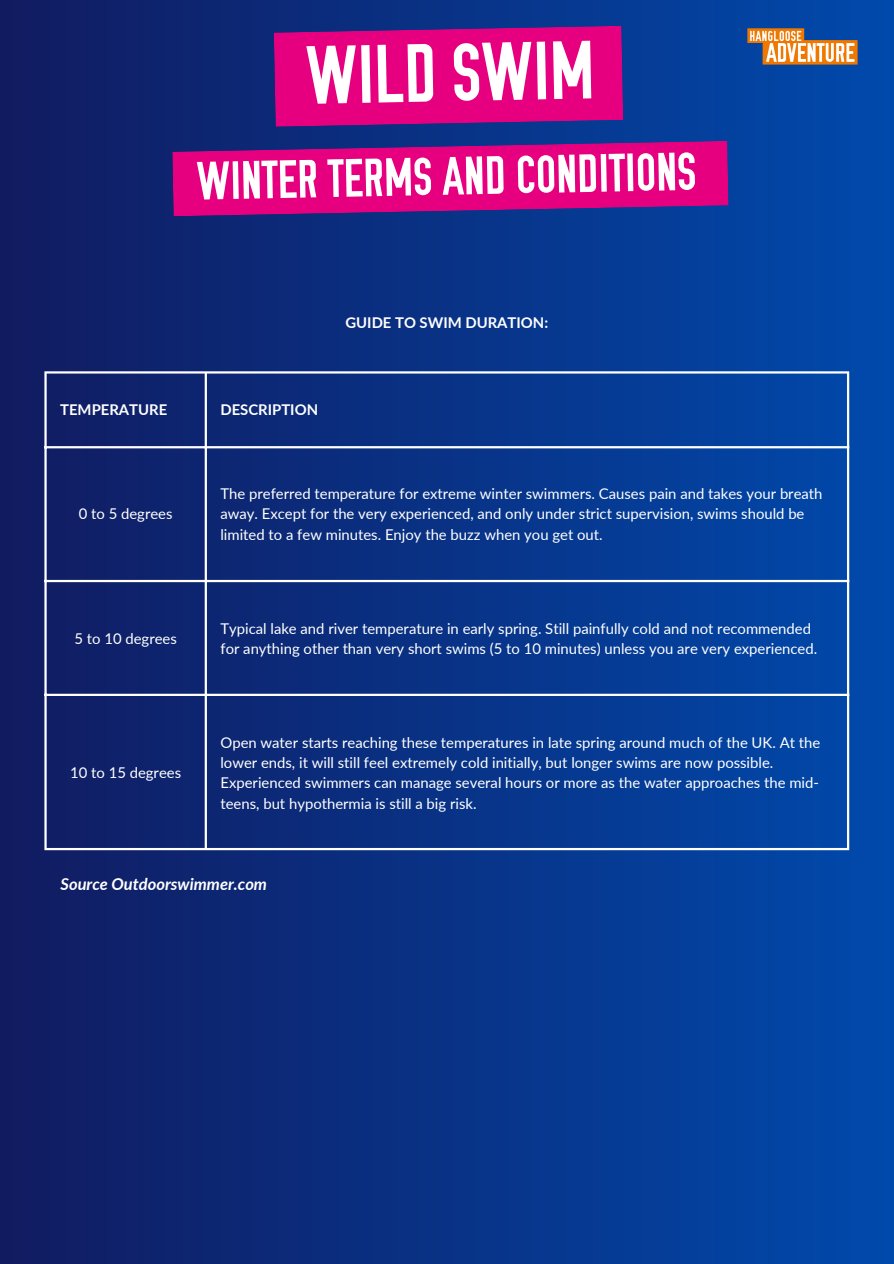
<style>
.page{position:relative;width:894px;height:1264px;background:#fff}
.page>*{position:absolute;margin:0;border:0;box-sizing:border-box;transform-origin:0 0}
.t1{font:82.35px "OSP DIN";color:#fff}
.t2{font:53.7px "OSP DIN";color:#fff}
.t3{font:italic 700 16.5px "Lato";color:#fff}
.t4{font:14.85px/20.2px "Lato";color:#fff}
.t5{font:700 14.85px "Lato";color:#fff}
</style>
<div class="page">
<div style="left:0;top:0;width:893px;height:1263px;background:linear-gradient(to right,#121b60,#004aac)"></div>
<svg style="left:274px;top:26px;width:349px;height:101px;background:#d5037f"></svg>
<svg style="left:172px;top:141px;width:556px;height:75px;background:#c5077f"></svg>
<img style="left:743px;top:26px;width:118px;height:38px">
<hr style="left:44px;top:373px;width:3px;height:475px;background:#fff">
<hr style="left:205px;top:373px;width:2px;height:475px;background:#fff">
<hr style="left:846px;top:373px;width:3px;height:475px;background:#fff">
<hr style="left:44px;top:371px;width:805px;height:2px;background:#fff">
<hr style="left:44px;top:446px;width:805px;height:2px;background:#fff">
<hr style="left:44px;top:580px;width:805px;height:2px;background:#fff">
<hr style="left:44px;top:693px;width:805px;height:3px;background:#fff">
<hr style="left:44px;top:848px;width:805px;height:2px;background:#fff">
<p class="t1" style="left:305px;top:33px;width:290px;rotate:-1deg">WILD SWIM</p>
<p class="t2" style="left:196px;top:153px;width:501px;rotate:-1deg">WINTER TERMS AND CONDITIONS</p>
<p class="t5" style="left:345px;top:313px;width:204px">GUIDE TO SWIM DURATION:</p>
<h2 class="t5" style="left:60px;top:400px;width:109px">TEMPERATURE</h2>
<p class="t5" style="left:220px;top:400px;width:99px">DESCRIPTION</p>
<h3 class="t4" style="left:79px;top:503px;width:95px">0 to 5 degrees</h3>
<p class="t4" style="left:220px;top:483px;width:603px">The preferred temperature for extreme winter swimmers. Causes pain and takes your breath away. Except for the very experienced, and only under strict supervision, swims should be limited to a few minutes. Enjoy the buzz when you get out.</p>
<p class="t4" style="left:74px;top:628px;width:104px">5 to 10 degrees</p>
<p class="t4" style="left:220px;top:618px;width:598px">Typical lake and river temperature in early spring. Still painfully cold and not recommended for anything other than very short swims (5 to 10 minutes) unless you are very experienced.</p>
<p class="t4" style="left:70px;top:762px;width:112px">10 to 15 degrees</p>
<p class="t4" style="left:220px;top:732px;width:601px">Open water starts reaching these temperatures in late spring around much of the UK. At the lower ends, it will still feel extremely cold initially, but longer swims are now possible.<br>Experienced swimmers can manage several hours or more as the water approaches the mid&shy;teens, but hypothermia is still a big risk.</p>
<p class="t3" style="left:60px;top:873px;width:208px">Source Outdoorswimmer.com</p>
</div>
